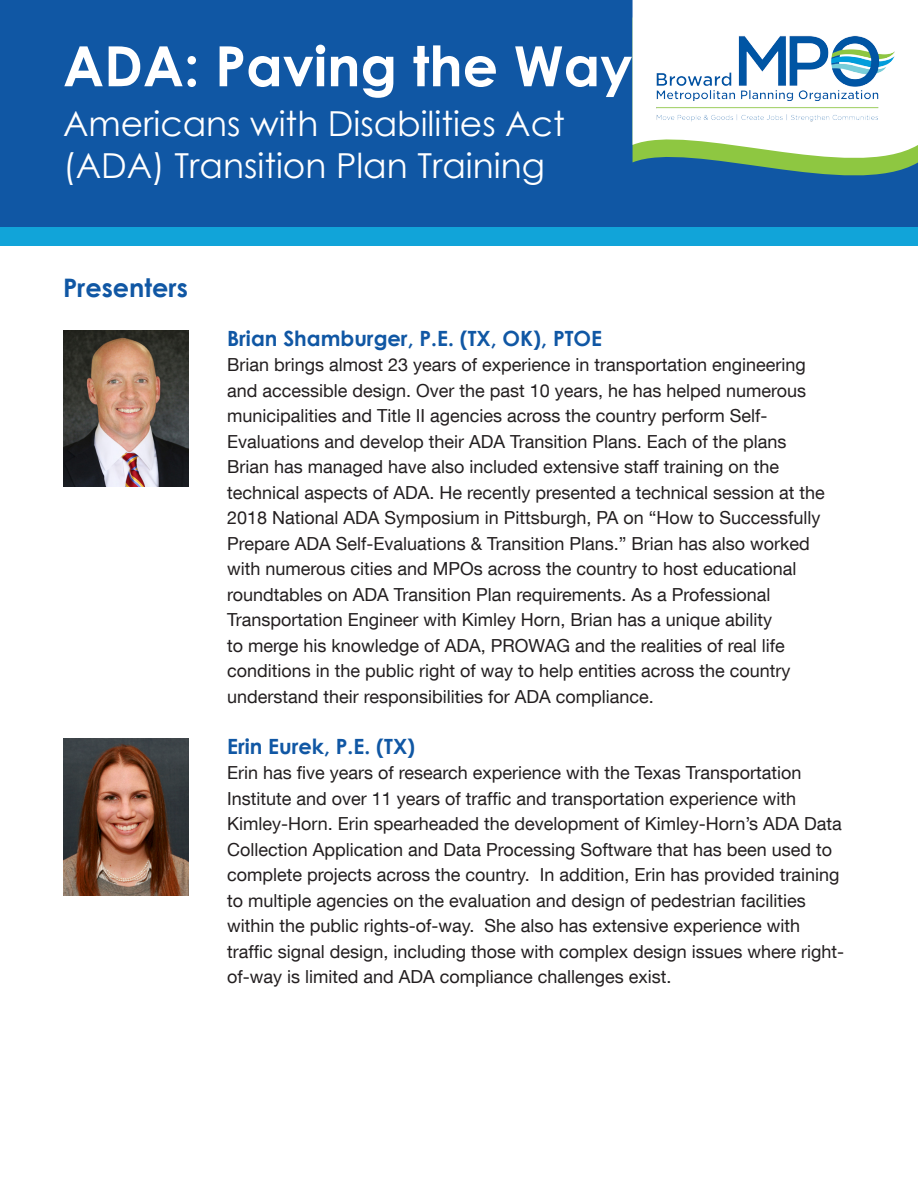
<style>
.page{position:relative;width:918px;height:1188px;background:#fff}
.page>*{position:absolute;margin:0;border:0;box-sizing:border-box;transform-origin:0 0}
.t1{font:700 55.5px "Century Gothic";color:#fff}
.t2{font:34.5px/41.4px "Century Gothic";color:#fff}
.t3{font:700 25.5px "Century Gothic";color:#1057a4}
.t4{font:700 21px "Century Gothic";color:#1057a4}
.t5{font:18px/25.5px "Helvetica Neue LT Com";color:#231f20}
</style>
<div class="page">
<div style="left:0;top:20px;width:918px;height:226px;background:#11a4d9"></div>
<div style="left:0;top:0;width:918px;height:227px;background:#1057a4"></div>
<svg style="left:633px;top:0;width:285px;height:176px;background:#c5dcc5"></svg>
<img style="left:643px;top:24px;width:264px;height:111px">
<img style="left:63px;top:739px;width:126px;height:156px">
<img style="left:63px;top:330px;width:126px;height:157px">
<p class="t1" style="left:63px;top:24px;width:571px">ADA: Paving the Way</p>
<p class="t2" style="left:63px;top:103px;width:503px">Americans with Disabilities Act (ADA) Transition Plan Training</p>
<p class="t3" style="left:63px;top:269px;width:126px">Presenters</p>
<p class="t4" style="left:227px;top:322px;width:377px">Brian Shamburger, P.E. (TX, OK), PTOE</p>
<p class="t5" style="left:227px;top:352px;width:599px">Brian brings almost 23 years of experience in transportation engineering and accessible design. Over the past 10 years, he has helped numerous municipalities and Title II agencies across the country perform Self-Evaluations and develop their ADA Transition Plans. Each of the plans Brian has managed have also included extensive staff training on the technical aspects of ADA. He recently presented a technical session at the 2018 National ADA Symposium in Pittsburgh, PA on “How to Successfully Prepare ADA Self-Evaluations &amp; Transition Plans.” Brian has also worked with numerous cities and MPOs across the country to host educational roundtables on ADA Transition Plan requirements. As a Professional Transportation Engineer with Kimley Horn, Brian has a unique ability<br>to merge his knowledge of ADA, PROWAG and the realities of real life conditions in the public right of way to help entities across the country understand their responsibilities for ADA compliance.</p>
<p class="t4" style="left:227px;top:730px;width:190px">Erin Eurek, P.E. (TX)</p>
<p class="t5" style="left:227px;top:760px;width:619px">Erin has five years of research experience with the Texas Transportation Institute and over 11 years of traffic and transportation experience with Kimley-Horn. Erin spearheaded the development of Kimley-Horn’s ADA Data Collection Application and Data Processing Software that has been used to complete projects across the country. In addition, Erin has provided training to multiple agencies on the evaluation and design of pedestrian facilities within the public rights-of-way. She also has extensive experience with traffic signal design, including those with complex design issues where right&shy;of-way is limited and ADA compliance challenges exist.</p>
</div>
